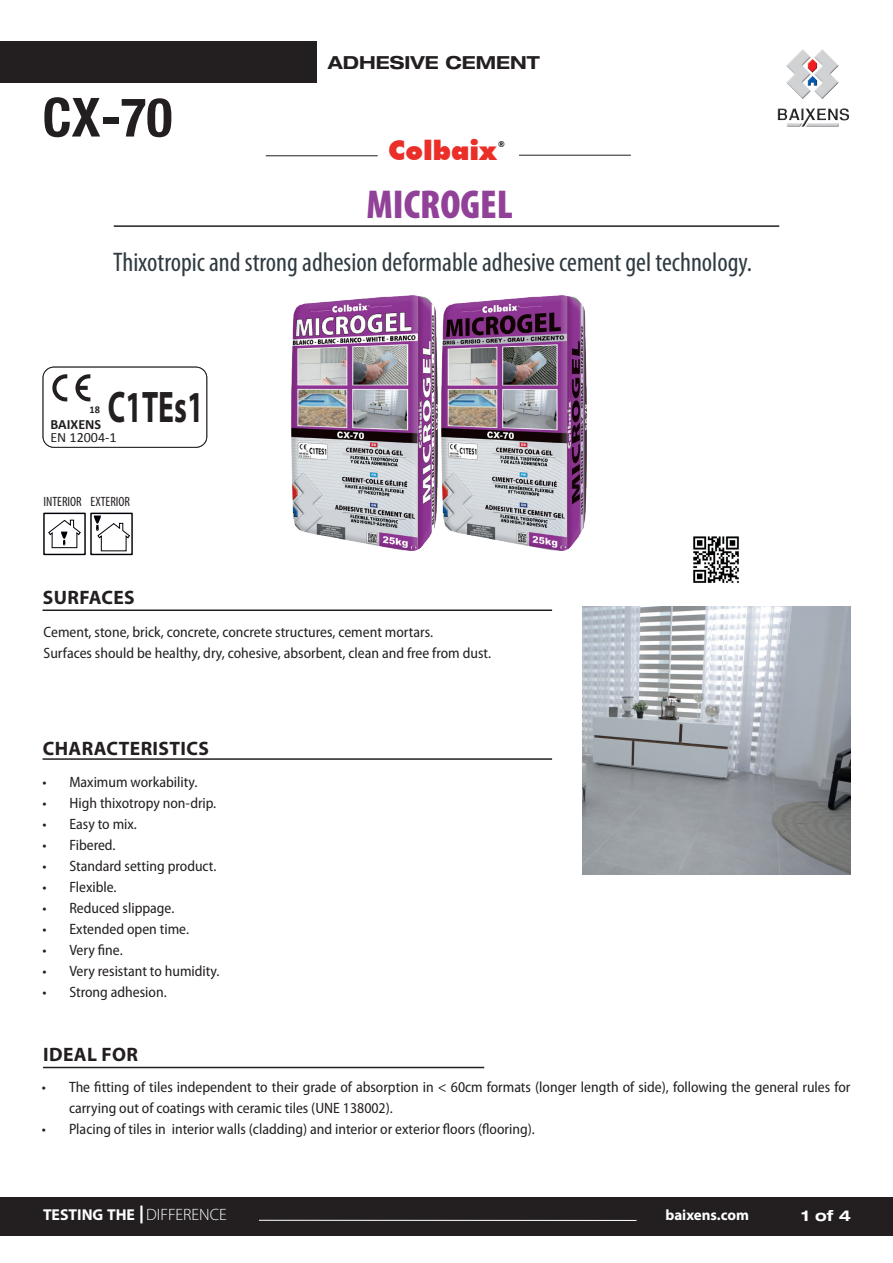
<style>
.page{position:relative;width:893px;height:1263px;background:#fff}
.page>*{position:absolute;margin:0;border:0;box-sizing:border-box;transform-origin:0 0}
.t1{font:700 condensed 54px "Helvetica Neue";color:#231f20}
.t2{font:700 44.4px "Myriad Pro";color:#231f20;scale:.67 1}
.t3{font:900 condensed 40.5px "Myriad Pro";color:#914298}
.t4{font:condensed 27px "Myriad Pro";color:#2f3b41}
.t5{font:900 27px "Futura BT";color:#ea2f29}
.t6{font:700 19.5px "Myriad Pro";letter-spacing:.02em;color:#231f20}
.t7{font:700 expanded 18px "Helvetica Neue";color:#231f20}
.t8{font:700 15.75px "Myriad Pro";color:#fff}
.t9{font:semi-condensed 15px/21px "Myriad Pro";color:#231f20}
.t10{font:700 15px "Myriad Pro";color:#fff}
.t11{font:700 expanded 15px "Helvetica Neue";color:#fff}
.t12{font:14.1px "Calibri";color:#231f20}
.t13{font:700 14.1px "Calibri";color:#231f20}
.t14{font:condensed 13.5px "Myriad Pro";color:#231f20}
.t15{font:700 10.35px "Calibri";color:#231f20}
.t16{font:900 8.1px "Futura BT";color:#231f20}
.s1{font-weight:300;font-size:16.5px}
</style>
<div class="page">
<div style="left:0;top:42px;width:316px;height:41px;background:#231f20"></div>
<hr style="left:114px;top:225px;width:665px;height:2px;background:#231f20">
<img style="left:777px;top:49px;width:72px;height:78px">
<hr style="left:519px;top:155px;width:112px;height:1px;background:#231f20">
<hr style="left:266px;top:156px;width:112px;height:1px;background:#231f20">
<div style="left:0;top:1196px;width:893px;height:39px;background:#231f20"></div>
<hr style="left:140px;top:1205px;width:3px;height:18px;background:#fff">
<hr style="left:259px;top:1220px;width:378px;height:1px;background:#fff">
<hr style="left:43px;top:609px;width:509px;height:2px;background:#231f20">
<hr style="left:43px;top:758px;width:509px;height:2px;background:#231f20">
<hr style="left:43px;top:1067px;width:441px;height:1px;background:#231f20">
<img style="left:292px;top:296px;width:145px;height:255px">
<img style="left:441px;top:296px;width:146px;height:255px">
<img style="left:582px;top:606px;width:268px;height:269px">
<div style="left:43px;top:367px;width:164px;height:81px;background:#fff;border:1px solid #231f20;border-radius:11px"></div>
<svg style="left:75px;top:374px;width:15px;height:27px"></svg>
<svg style="left:52px;top:374px;width:15px;height:27px"></svg>
<img style="left:693px;top:536px;width:46px;height:47px">
<div style="left:90px;top:513px;width:43px;height:42px;border:1px solid #000008"></div>
<svg style="left:94px;top:515px;width:36px;height:37px"></svg>
<div style="left:43px;top:513px;width:43px;height:42px;border:1px solid #000008"></div>
<svg style="left:48px;top:519px;width:33px;height:29px"></svg>
<h1 class="t1" style="left:43px;top:85px;width:131px">CX-70</h1>
<p class="t7" style="left:328px;top:51px;width:213px">ADHESIVE CEMENT</p>
<h3 class="t5" style="left:388px;top:134px;width:110px">Colbaix</h3>
<p class="t16" style="left:498px;top:139px;width:8px">®</p>
<h3 class="t3" style="left:366px;top:182px;width:148px">MICROGEL</h3>
<h3 class="t4" style="left:113px;top:246px;width:640px">Thixotropic and strong adhesion deformable adhesive cement gel technology.</h3>
<h2 class="t2" style="left:108px;top:378px;width:144px">C1TEs1</h2>
<p class="t15" style="left:90px;top:403px;width:12px">18</p>
<p class="t13" style="left:50px;top:415px;width:52px">BAIXENS</p>
<p class="t12" style="left:50px;top:429px;width:68px">EN 12004-1</p>
<p class="t14" style="left:44px;top:494px;width:88px">INTERIOR EXTERIOR</p>
<h3 class="t6" style="left:43px;top:585px;width:93px">SURFACES</h3>
<p class="t9" style="left:44px;top:622px;width:449px">Cement, stone, brick, concrete, concrete structures, cement mortars.<br>Surfaces should be healthy, dry, cohesive, absorbent, clean and free from dust.</p>
<h3 class="t6" style="left:43px;top:735px;width:168px">CHARACTERISTICS</h3>
<p class="t9" style="left:42px;top:772px;width:157px">• Maximum workability.</p>
<p class="t9" style="left:42px;top:793px;width:175px">• High thixotropy non-drip.</p>
<p class="t9" style="left:42px;top:814px;width:96px">• Easy to mix.</p>
<p class="t9" style="left:42px;top:835px;width:75px">• Fibered.</p>
<p class="t9" style="left:42px;top:856px;width:176px">• Standard setting product.</p>
<p class="t9" style="left:42px;top:877px;width:76px">• Flexible.</p>
<p class="t9" style="left:42px;top:898px;width:133px">• Reduced slippage.</p>
<p class="t9" style="left:42px;top:919px;width:148px">• Extended open time.</p>
<p class="t9" style="left:42px;top:940px;width:82px">• Very fine.</p>
<p class="t9" style="left:42px;top:961px;width:179px">• Very resistant to humidity.</p>
<p class="t9" style="left:42px;top:982px;width:126px">• Strong adhesion.</p>
<h3 class="t6" style="left:43px;top:1041px;width:96px">IDEAL FOR</h3>
<p class="t9" style="left:69px;top:1077px;width:783px;text-indent:-27px">• The fitting of tiles independent to their grade of absorption in &lt; 60cm formats (longer length of side), following the general rules for carrying out of coatings with ceramic tiles (UNE 138002).</p>
<p class="t9" style="left:42px;top:1119px;width:494px">• Placing of tiles in interior walls (cladding) and interior or exterior floors (flooring).</p>
<p class="t8" style="left:43px;top:1204px;width:185px">TESTING THE <span class="s1">DIFFERENCE</span></p>
<p class="t10" style="left:665px;top:1205px;width:85px">baixens.com</p>
<p class="t11" style="left:801px;top:1206px;width:51px">1 of 4</p>
</div>
